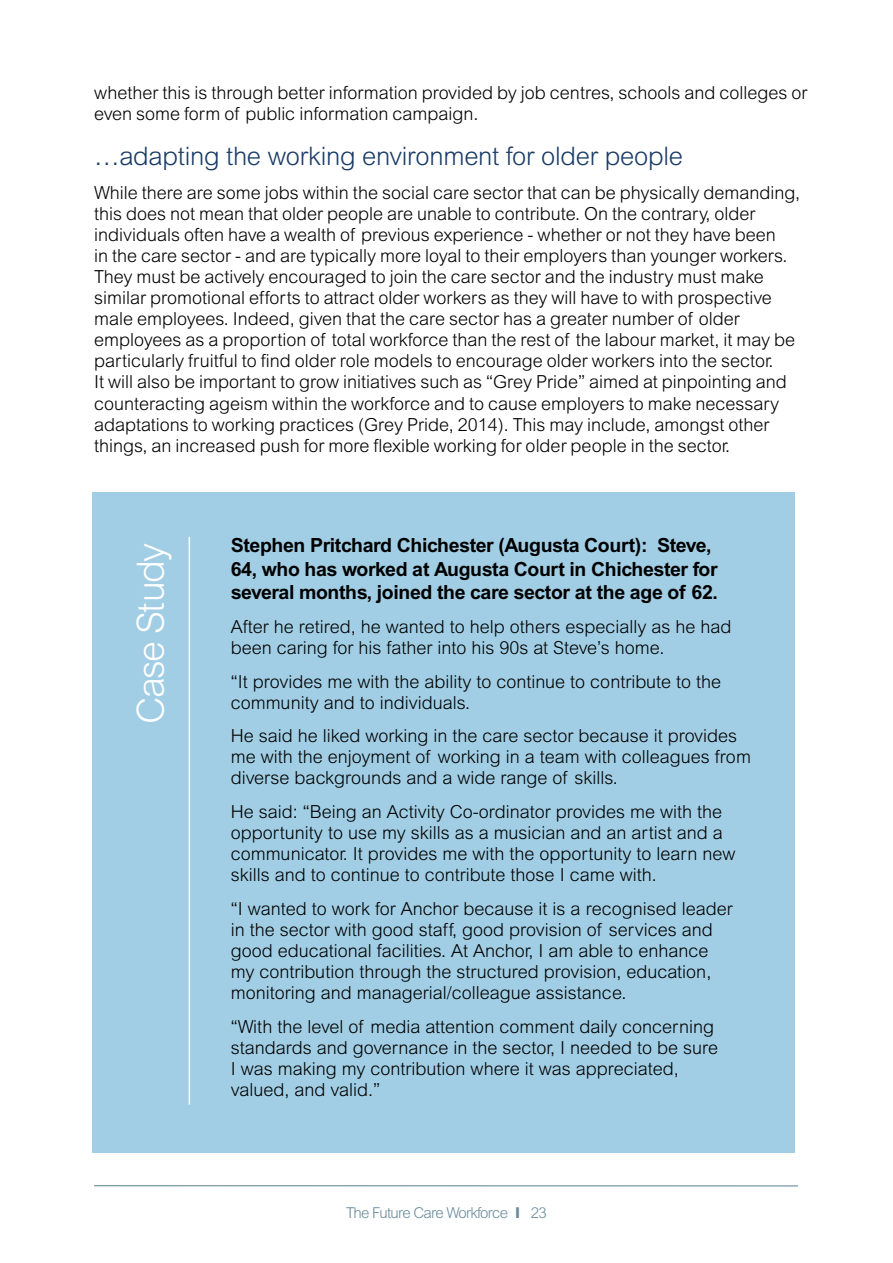
<style>
.page{position:relative;width:893px;height:1263px;background:#fff}
.page>*{position:absolute;margin:0;border:0;box-sizing:border-box;transform-origin:0 0}
.t1{font:300 37.5px "Arial";letter-spacing:-.05em;color:#fff}
.t2{font:300 25.5px "Arial";letter-spacing:-.01em;color:#193b67}
.t3{font:700 19.5px/23.4px "Arial";letter-spacing:-.02em;color:#000}
.t4{font:300 18px/21px "Arial";color:#000}
.t5{font:300 15px "Arial";letter-spacing:-.05em;color:#6b8b9c}
.s1{font-weight:800}
</style>
<div class="page">
<hr style="left:94px;top:1185px;width:704px;height:1px;background:#6b8b9c">
<div style="left:93px;top:492px;width:702px;height:660px;background:#a1cee4"></div>
<hr style="left:189px;top:537px;width:1px;height:567px;background:#fff">
<p class="t4" style="left:94px;top:82px;width:715px">whether this is through better information provided by job centres, schools and colleges or even some form of public information campaign.</p>
<h2 class="t2" style="left:94px;top:142px;width:590px">…adapting the working environment for older people</h2>
<p class="t4" style="left:94px;top:183px;width:708px">While there are some jobs within the social care sector that can be physically demanding, this does not mean that older people are unable to contribute. On the contrary, older individuals often have a wealth of previous experience - whether or not they have been<br>in the care sector - and are typically more loyal to their employers than younger workers.<br>They must be actively encouraged to join the care sector and the industry must make similar promotional efforts to attract older workers as they will have to with prospective male employees. Indeed, given that the care sector has a greater number of older employees as a proportion of total workforce than the rest of the labour market, it may be particularly fruitful to find older role models to encourage older workers into the sector.<br>It will also be important to grow initiatives such as “Grey Pride” aimed at pinpointing and counteracting ageism within the workforce and to cause employers to make necessary adaptations to working practices (Grey Pride, 2014). This may include, amongst other things, an increased push for more flexible working for older people in the sector.</p>
<h1 class="t1" style="left:129px;top:724px;width:182px;rotate:-90deg">Case Study</h1>
<p class="t3" style="left:231px;top:533px;width:489px">Stephen Pritchard Chichester (Augusta Court): Steve,<br>64, who has worked at Augusta Court in Chichester for several months, joined the care sector at the age of 62.</p>
<p class="t4" style="left:231px;top:616px;width:502px">After he retired, he wanted to help others especially as he had been caring for his father into his 90s at Steve’s home.</p>
<p class="t4" style="left:231px;top:671px;width:492px">“It provides me with the ability to continue to contribute to the community and to individuals.</p>
<p class="t4" style="left:231px;top:725px;width:522px">He said he liked working in the care sector because it provides me with the enjoyment of working in a team with colleagues from diverse backgrounds and a wide range of skills.</p>
<p class="t4" style="left:231px;top:801px;width:506px">He said: “Being an Activity Co-ordinator provides me with the opportunity to use my skills as a musician and an artist and a communicator. It provides me with the opportunity to learn new skills and to continue to contribute those I came with.</p>
<p class="t4" style="left:231px;top:898px;width:503px">“I wanted to work for Anchor because it is a recognised leader in the sector with good staff, good provision of services and good educational facilities. At Anchor, I am able to enhance my contribution through the structured provision, education, monitoring and managerial/colleague assistance.</p>
<p class="t4" style="left:231px;top:1016px;width:489px">“With the level of media attention comment daily concerning standards and governance in the sector, I needed to be sure I was making my contribution where it was appreciated, valued, and valid.”</p>
<p class="t5" style="left:346px;top:1204px;width:202px">The Future Care Workforce <span class="s1">I</span> 23</p>
</div>
